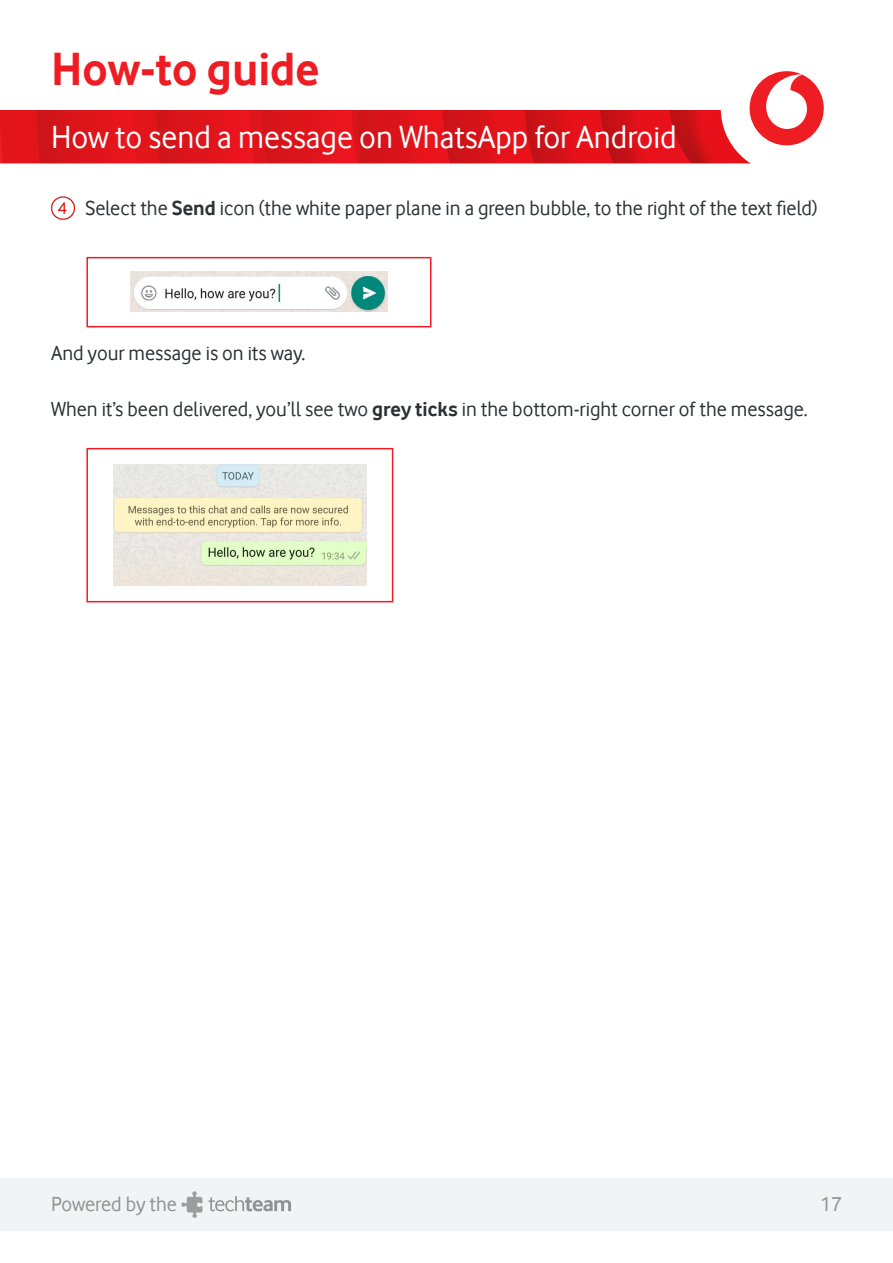
<style>
.page{position:relative;width:893px;height:1263px;background:#fff}
.page>*{position:absolute;margin:0;border:0;box-sizing:border-box;transform-origin:0 0}
.t1{font:700 48px "Vodafone Rg";color:#ee1d23}
.t2{font:33px "Vodafone Rg";color:#fff}
.t3{font:21px "Vodafone Rg";color:#2d3134}
.t4{font:21px "Vodafone Rg";color:#8c9296}
.s1{font-weight:700}
</style>
<div class="page">
<div style="left:0;top:1178px;width:893px;height:52px;background:#f2f3f4"></div>
<img style="left:181px;top:1191px;width:22px;height:27px">
<svg style="left:208px;top:1196px;width:83px;height:15px"></svg>
<svg style="left:0;top:111px;width:731px;height:52px;background:#dc131a"></svg>
<img style="left:51px;top:196px;width:24px;height:24px">
<div style="left:721px;top:42px;width:132px;height:132px;background:#fff;border-radius:50%"></div>
<div style="left:750px;top:71px;width:74px;height:74px;background:#ee1d23;border-radius:50%"></div>
<svg style="left:766px;top:74px;width:41px;height:55px"></svg>
<div style="left:86px;top:257px;width:345px;height:70px;border:2px solid #ee1d23"></div>
<img style="left:130px;top:271px;width:258px;height:41px">
<div style="left:86px;top:448px;width:307px;height:154px;border:2px solid #ee1d23"></div>
<img style="left:113px;top:465px;width:253px;height:120px">
<p class="t1" style="left:51px;top:42px;width:270px">How-to guide</p>
<p class="t2" style="left:51px;top:118px;width:627px">How to send a message on WhatsApp for Android</p>
<p class="t3" style="left:85px;top:196px;width:734px">Select the <span class="s1">Send</span> icon (the white paper plane in a green bubble, to the right of the text field)</p>
<p class="t3" style="left:51px;top:341px;width:256px">And your message is on its way.</p>
<p class="t3" style="left:51px;top:397px;width:758px">When it’s been delivered, you’ll see two <span class="s1">grey ticks</span> in the bottom-right corner of the message.</p>
<p class="t4" style="left:51px;top:1192px;width:127px">Powered by the</p>
<p class="t4" style="left:820px;top:1192px;width:23px">17</p>
</div>
